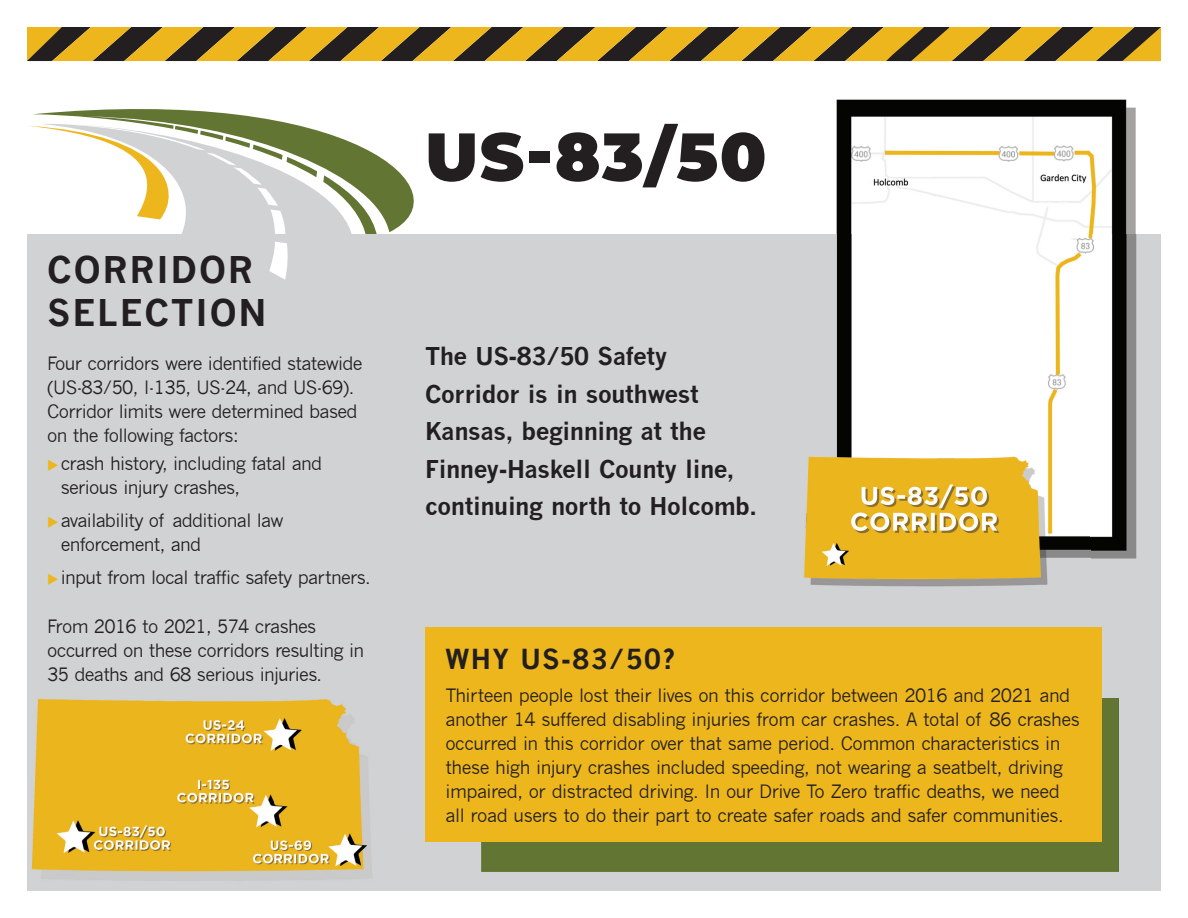
<style>
.page{position:relative;width:1188px;height:918px;background:#fff}
.page>*{position:absolute;margin:0;border:0;box-sizing:border-box;transform-origin:0 0}
.t1{font:900 67.5px "Montserrat";color:#231f20}
.t2{font:700 36px/43.2px "News Gothic";letter-spacing:.05em;color:#231f20}
.t3{font:700 27px "News Gothic";letter-spacing:.05em;color:#231f20}
.t4{font:700 24px/37.5px "News Gothic";letter-spacing:-.02em;color:#231f20}
.t5{font:18px/24px "News Gothic";letter-spacing:-.03em;color:#231f20}
.s1{color:#ecb61c}
</style>
<div class="page">
<svg style="left:33px;top:109px;width:436px;height:126px"></svg>
<div style="left:27px;top:235px;width:1134px;height:656px;background:#d1d2d4"></div>
<svg style="left:28px;top:124px;width:326px;height:156px"></svg>
<svg style="left:27px;top:27px;width:1134px;height:34px;background:#96761f"></svg>
<img style="left:31px;top:698px;width:341px;height:183px">
<img style="left:801px;top:99px;width:337px;height:488px">
<div style="left:481px;top:698px;width:638px;height:173px;background:#637532"></div>
<div style="left:425px;top:627px;width:677px;height:215px;background:#ecb61c"></div>
<h2 class="t2" style="left:47px;top:247px;width:221px">CORRIDOR<br>SELECTION</h2>
<p class="t5" style="left:47px;top:351px;width:317px">Four corridors were identified statewide (US-83/50, I-135, US-24, and US-69).<br>Corridor limits were determined based on the following factors:</p>
<p class="t5" style="left:61px;top:452px;width:263px;text-indent:-13px"><span class="s1">◆</span> crash history, including fatal and serious injury crashes,</p>
<p class="t5" style="left:61px;top:509px;width:224px;text-indent:-13px"><span class="s1">◆</span> availability of additional law enforcement, and</p>
<p class="t5" style="left:47px;top:566px;width:325px"><span class="s1">◆</span> input from local traffic safety partners.</p>
<p class="t5" style="left:47px;top:615px;width:318px">From 2016 to 2021, 574 crashes occurred on these corridors resulting in<br>35 deaths and 68 serious injuries.</p>
<h1 class="t1" style="left:425px;top:106px;width:343px">US-83/50</h1>
<h3 class="t4" style="left:425px;top:337px;width:333px">The US-83/50 Safety<br>Corridor is in southwest<br>Kansas, beginning at the<br>Finney-Haskell County line, continuing north to Holcomb.</h3>
<h3 class="t3" style="left:446px;top:642px;width:231px">WHY US-83/50?</h3>
<p class="t5" style="left:446px;top:683px;width:636px">Thirteen people lost their lives on this corridor between 2016 and 2021 and another 14 suffered disabling injuries from car crashes. A total of 86 crashes occurred in this corridor over that same period. Common characteristics in these high injury crashes included speeding, not wearing a seatbelt, driving impaired, or distracted driving. In our Drive To Zero traffic deaths, we need all road users to do their part to create safer roads and safer communities.</p>
</div>
